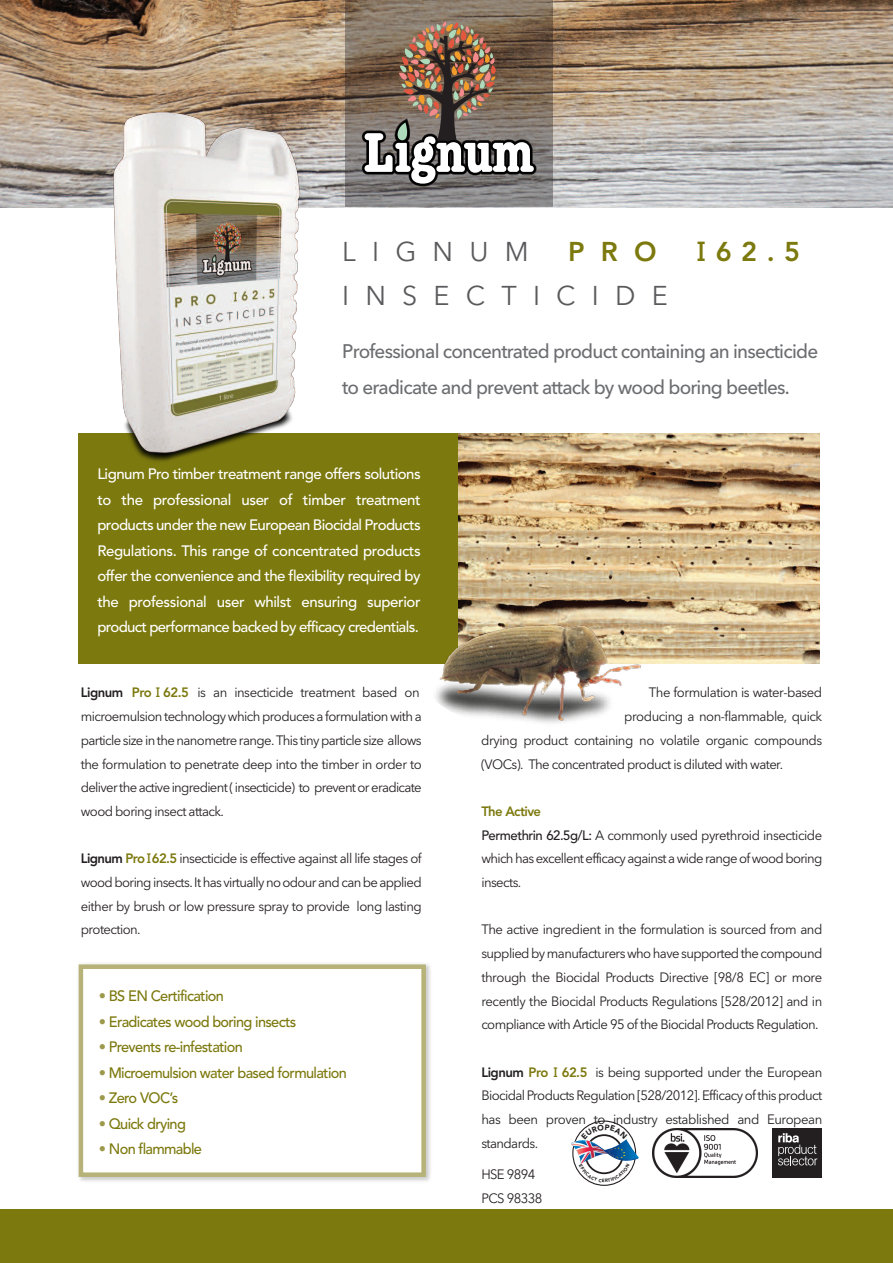
<style>
.page{position:relative;width:893px;height:1263px;background:#fff}
.page>*{position:absolute;margin:0;border:0;box-sizing:border-box;transform-origin:0 0}
.t1{font:27px "Avenir Next";letter-spacing:.6em;color:#5a5a5d}
.t2{font:800 27px "Avenir";color:#7c790e}
.t3{font:500 19.5px/36px "Avenir Next";letter-spacing:-.04em;color:#6c6d70}
.t4{font:500 15px/25.5px "Avenir";letter-spacing:-.045em;color:#fff;text-align:justify}
.t5{font:500 15px "Avenir";letter-spacing:-.045em;color:#7c790e}
.t6{font:13.5px/23.7px "Avenir Next";letter-spacing:-.045em;color:#231f20;text-align:justify}
.t7{font:800 13.5px "Avenir";letter-spacing:-.045em;color:#7c790e}
.s1{font-family:"Rockwell";font-weight:400;font-size:28.5px}
.s2{font-family:"Avenir";font-weight:800}
.s3{font-family:"Avenir";font-weight:800;color:#7c790e}
.s4{font-family:"Rockwell";font-size:14.1px;color:#7c790e}
.s5{color:#9d994c}
.s6{font-family:"Avenir";font-weight:500}
</style>
<div class="page">
<img style="left:0;top:0;width:893px;height:208px">
<div style="left:345px;top:0;width:208px;height:207px;background:#231f20;opacity:.38"></div>
<svg style="left:359px;top:21px;width:180px;height:165px"></svg>
<div style="left:78px;top:433px;width:741px;height:230px;background:#7c790e"></div>
<div style="left:0;top:1209px;width:893px;height:54px;background:#7c790e"></div>
<img style="left:70px;top:104px;width:288px;height:357px">
<img style="left:458px;top:433px;width:362px;height:230px">
<img style="left:78px;top:963px;width:353px;height:218px">
<div style="left:83px;top:969px;width:338px;height:203px;background:#fff"></div>
<div style="left:79px;top:964px;width:347px;height:213px;border:4px solid #b7b277"></div>
<img style="left:412px;top:589px;width:244px;height:142px;border-radius:50%">
<img style="left:653px;top:1129px;width:104px;height:48px">
<div style="left:773px;top:1128px;width:49px;height:49px;background:#231f20"></div>
<svg style="left:778px;top:1133px;width:39px;height:32px"></svg>
<svg style="left:571px;top:1124px;width:68px;height:58px"></svg>
<h1 class="t1" style="left:342px;top:236px;width:188px">LIGNUM</h1>
<h1 class="t2" style="left:568px;top:231px;width:90px">PRO</h1>
<h1 class="t2" style="left:697px;top:231px;width:105px"><span class="s1">I</span>62.5</h1>
<h1 class="t1" style="left:342px;top:280px;width:327px">INSECTICIDE</h1>
<h2 class="t3" style="left:342px;top:333px;width:478px">Professional concentrated product containing an insecticide to eradicate and prevent attack by wood boring beetles.</h2>
<p class="t4" style="left:97px;top:460px;width:325px">Lignum Pro timber treatment range offers solutions to the professional user of timber treatment products under the new European Biocidal Products Regulations. This range of concentrated products offer the convenience and the flexibility required by the professional user whilst ensuring superior product performance backed by efficacy credentials.</p>
<p class="t6" style="left:81px;top:681px;width:342px;text-align:left"><span class="s2">Lignum</span> <span class="s3">Pro</span> <span class="s4">I</span> <span class="s3">62.5</span> is an insecticide treatment based on microemulsion technology which produces a formulation with a particle size in the nanometre range. This tiny particle size allows the formulation to penetrate deep into the timber in order to deliver the active ingredient ( insecticide) to prevent or eradicate wood boring insect attack.</p>
<p class="t6" style="left:81px;top:847px;width:343px"><span class="s2">Lignum</span> <span class="s3">Pro</span> <span class="s4">I</span><span class="s3">62.5</span> insecticide is effective against all life stages of wood boring insects. It has virtually no odour and can be applied either by brush or low pressure spray to provide long lasting protection.</p>
<p class="t5" style="left:99px;top:983px;width:127px"><span class="s5">•</span> BS EN Certification</p>
<p class="t5" style="left:99px;top:1008px;width:199px"><span class="s5">•</span> Eradicates wood boring insects</p>
<p class="t5" style="left:99px;top:1034px;width:146px"><span class="s5">•</span> Prevents re-infestation</p>
<p class="t5" style="left:99px;top:1059px;width:250px"><span class="s5">•</span> Microemulsion water based formulation</p>
<p class="t5" style="left:99px;top:1085px;width:81px"><span class="s5">•</span> Zero VOC’s</p>
<p class="t5" style="left:99px;top:1110px;width:89px"><span class="s5">•</span> Quick drying</p>
<p class="t5" style="left:99px;top:1136px;width:105px"><span class="s5">•</span> Non flammable</p>
<p class="t6" style="left:649px;top:681px;width:175px">The formulation is water-based</p>
<p class="t6" style="left:624px;top:704px;width:200px">producing a non-flammable, quick</p>
<p class="t6" style="left:481px;top:728px;width:342px">drying product containing no volatile organic compounds</p>
<p class="t6" style="left:481px;top:752px;width:303px">(VOCs). The concentrated product is diluted with water.</p>
<p class="t7" style="left:481px;top:801px;width:61px">The Active</p>
<p class="t6" style="left:481px;top:823px;width:342px"><span class="s6">Permethrin 62.5g/L:</span> A commonly used pyrethroid insecticide which has excellent efficacy against a wide range of wood boring insects.</p>
<p class="t6" style="left:481px;top:918px;width:342px">The active ingredient in the formulation is sourced from and supplied by manufacturers who have supported the compound through the Biocidal Products Directive [98/8 EC] or more recently the Biocidal Products Regulations [528/2012] and in compliance with Article 95 of the Biocidal Products Regulation.</p>
<p class="t6" style="left:481px;top:1060px;width:342px"><span class="s2">Lignum</span> <span class="s3">Pro</span> <span class="s4">I</span> <span class="s3">62.5</span> is being supported under the European Biocidal Products Regulation [528/2012]. Efficacy ofthis product has been proven to industry established and European standards.</p>
<p class="t6" style="left:481px;top:1162px;width:62px">HSE 9894<br>PCS 98338</p>
</div>
